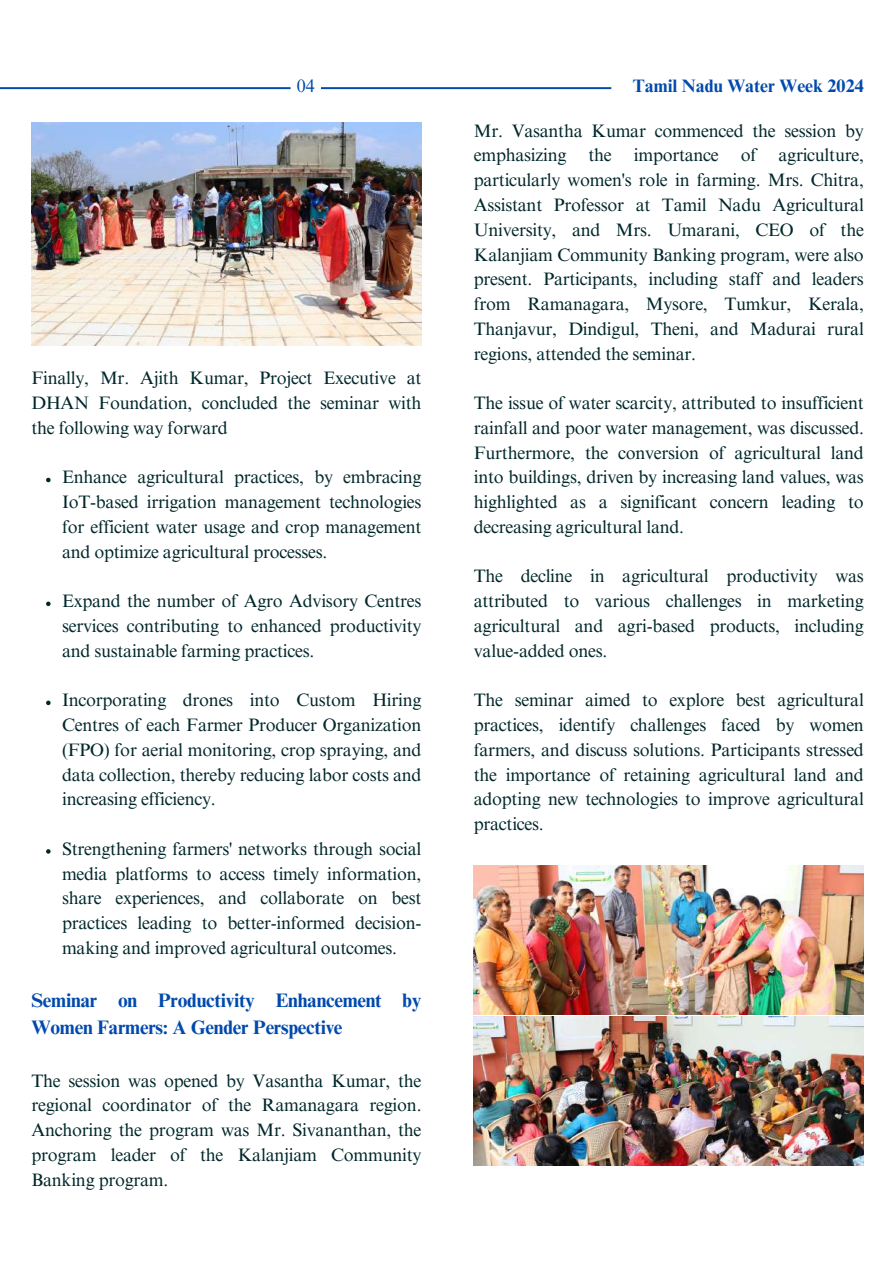
<style>
.page{position:relative;width:894px;height:1264px;background:#fff}
.page>*{position:absolute;margin:0;border:0;box-sizing:border-box;transform-origin:0 0}
.t1{font:700 19.5px/27px "Times NRMT Pro";letter-spacing:-.015em;color:#004aad}
.t2{font:18px/24.8px "Times NRMT Pro";letter-spacing:-.015em;color:#00272b;text-align:justify}
.t3{font:700 18px "Times NRMT Pro";color:#004aad}
.t4{font:18px "Times NRMT Pro";color:#004aad}
</style>
<div class="page">
<svg style="left:0;top:87px;width:611px;height:2px"></svg>
<svg style="left:46px;top:478px;width:5px;height:4px"></svg>
<svg style="left:46px;top:601px;width:5px;height:5px"></svg>
<svg style="left:46px;top:700px;width:5px;height:5px"></svg>
<svg style="left:46px;top:849px;width:5px;height:4px"></svg>
<img style="left:31px;top:123px;width:390px;height:222px">
<img style="left:473px;top:865px;width:390px;height:149px">
<img style="left:473px;top:1016px;width:390px;height:149px">
<p class="t4" style="left:297px;top:79px;width:20px">04</p>
<p class="t2" style="left:31px;top:368px;width:391px">Finally, Mr. Ajith Kumar, Project Executive at DHAN Foundation, concluded the seminar with the following way forward</p>
<p class="t2" style="left:62px;top:467px;width:361px">Enhance agricultural practices, by embracing IoT-based irrigation management technologies for efficient water usage and crop management and optimize agricultural processes.</p>
<p class="t2" style="left:62px;top:591px;width:361px">Expand the number of Agro Advisory Centres services contributing to enhanced productivity and sustainable farming practices.</p>
<p class="t2" style="left:62px;top:690px;width:361px">Incorporating drones into Custom Hiring Centres of each Farmer Producer Organization (FPO) for aerial monitoring, crop spraying, and data collection, thereby reducing labor costs and increasing efficiency.</p>
<p class="t2" style="left:62px;top:838px;width:361px">Strengthening farmers' networks through social media platforms to access timely information, share experiences, and collaborate on best practices leading to better-informed decision&shy;making and improved agricultural outcomes.</p>
<p class="t1" style="left:31px;top:989px;width:391px">Seminar on Productivity Enhancement by<br>Women Farmers: A Gender Perspective</p>
<p class="t2" style="left:31px;top:1070px;width:391px">The session was opened by Vasantha Kumar, the regional coordinator of the Ramanagara region.<br>Anchoring the program was Mr. Sivananthan, the program leader of the Kalanjiam Community Banking program.</p>
<p class="t3" style="left:632px;top:79px;width:232px">Tamil Nadu Water Week 2024</p>
<p class="t2" style="left:473px;top:120px;width:391px">Mr. Vasantha Kumar commenced the session by emphasizing the importance of agriculture, particularly women's role in farming. Mrs. Chitra, Assistant Professor at Tamil Nadu Agricultural University, and Mrs. Umarani, CEO of the Kalanjiam Community Banking program, were also present. Participants, including staff and leaders from Ramanagara, Mysore, Tumkur, Kerala, Thanjavur, Dindigul, Theni, and Madurai rural regions, attended the seminar.</p>
<p class="t2" style="left:473px;top:393px;width:391px">The issue of water scarcity, attributed to insufficient rainfall and poor water management, was discussed.<br>Furthermore, the conversion of agricultural land into buildings, driven by increasing land values, was highlighted as a significant concern leading to decreasing agricultural land.</p>
<p class="t2" style="left:473px;top:566px;width:391px">The decline in agricultural productivity was attributed to various challenges in marketing agricultural and agri-based products, including value-added ones.</p>
<p class="t2" style="left:473px;top:690px;width:391px">The seminar aimed to explore best agricultural practices, identify challenges faced by women farmers, and discuss solutions. Participants stressed the importance of retaining agricultural land and adopting new technologies to improve agricultural practices.</p>
</div>
